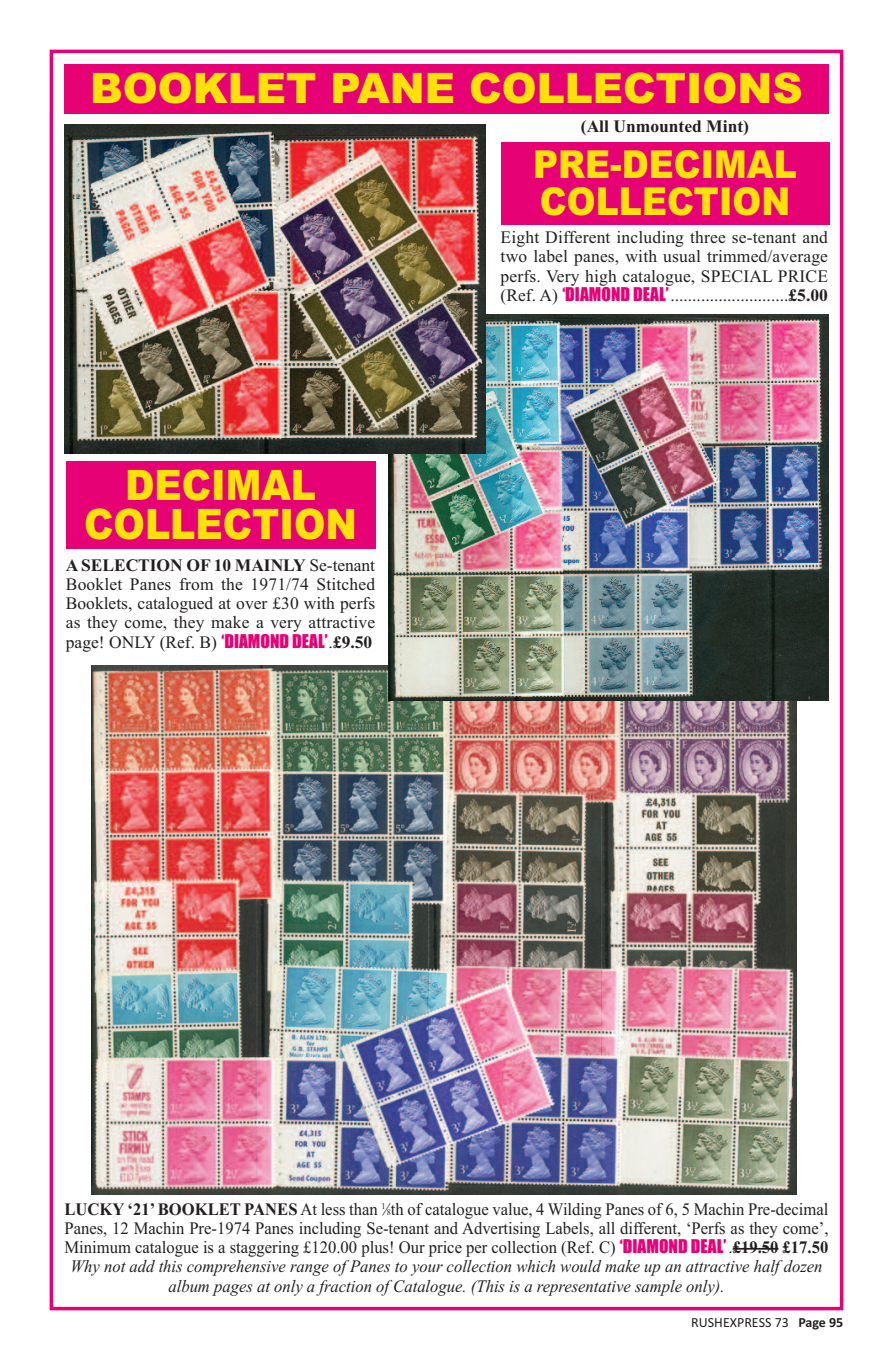
<style>
.page{position:relative;width:893px;height:1360px;background:#fff}
.page>*{position:absolute;margin:0;border:0;box-sizing:border-box;transform-origin:0 0}
.t1{font:900 42px "Arial";color:#ffe10a}
.t2{font:900 42px/38.5px "Arial";color:#ffe10a;text-align:center;scale:.9 1}
.t3{font:900 38.5px/36.8px "Arial";color:#ffe10a;scale:.9 1}
.t4{font:17.5px/19.2px "Times New Roman";color:#231f20;text-align:center;scale:.95 1}
.t5{font:17.5px/19.2px "Times New Roman";color:#231f20;text-align:justify}
.t6{font:700 17.5px "Times New Roman";color:#231f20}
.t7{font:14px "Calibri";color:#231f20}
.s1{font-weight:700}
.s2{font-family:"Impact";color:#e60275}
.s3{font-size:8.75px}
.s4{font-style:italic}
</style>
<div class="page">
<div style="left:50px;top:50px;width:793px;height:1260px;border:4px solid #e60275"></div>
<div style="left:64px;top:64px;width:764px;height:50px;background:#e60275"></div>
<div style="left:66px;top:461px;width:309px;height:88px;background:#e60275"></div>
<div style="left:501px;top:142px;width:328px;height:82px;background:#e60275"></div>
<img style="left:92px;top:665px;width:705px;height:529px">
<img style="left:389px;top:314px;width:439px;height:387px">
<img style="left:64px;top:124px;width:422px;height:329px">
<hr style="left:733px;top:1247px;width:45px;height:2px;background:#231f20">
<h1 class="t1" style="left:90px;top:64px;width:714px">BOOKLET PANE COLLECTIONS</h1>
<p class="t6" style="left:581px;top:116px;width:170px">(All Unmounted Mint)</p>
<h1 class="t2" style="left:84px;top:466px;width:305px">DECIMAL<br>COLLECTION</h1>
<p class="t5" style="left:66px;top:555px;width:311px"><span class="s1">A SELECTION OF 10 MAINLY</span> Se-tenant Booklet Panes from the 1971/74 Stitched Booklets, catalogued at over £30 with perfs as they come, they make a very attractive page! ONLY (Ref. B) <span class="s2">‘DIAMOND DEAL’</span>.<span class="s1">£9.50</span></p>
<h2 class="t3" style="left:533px;top:146px;width:295px">PRE-DECIMAL<br>COLLECTION</h2>
<p class="t5" style="left:501px;top:227px;width:329px">Eight Different including three se-tenant and two label panes, with usual trimmed/average perfs. Very high catalogue, SPECIAL PRICE (Ref. A) <span class="s2">‘DIAMOND DEAL’</span>...........................<span class="s1">£5.00</span></p>
<p class="t4" style="left:64px;top:1198px;width:806px"><span class="s1">LUCKY ‘21’BOOKLET PANES</span> At less than <sup>1</sup>⁄<span class="s3">8</span>th of catalogue value, 4 Wilding Panes of 6, 5 Machin Pre-decimal Panes, 12 Machin Pre-1974 Panes including Se-tenant and Advertising Labels, all different, ‘Perfs as they come’, Minimum catalogue is a staggering £120.00 plus! Our price per collection (Ref. C) <span class="s2">‘DIAMOND DEAL’</span> .<span class="s1">£19.50 £17.50<br></span><span class="s4">Why not add this comprehensive range of Panes to your collection which would make up an attractive half dozen album pages at only a fraction of Catalogue. (This is a representative sample only).</span></p>
<p class="t7" style="left:691px;top:1313px;width:154px">RUSHEXPRESS 73 <span class="s1">Page 95</span></p>
</div>
